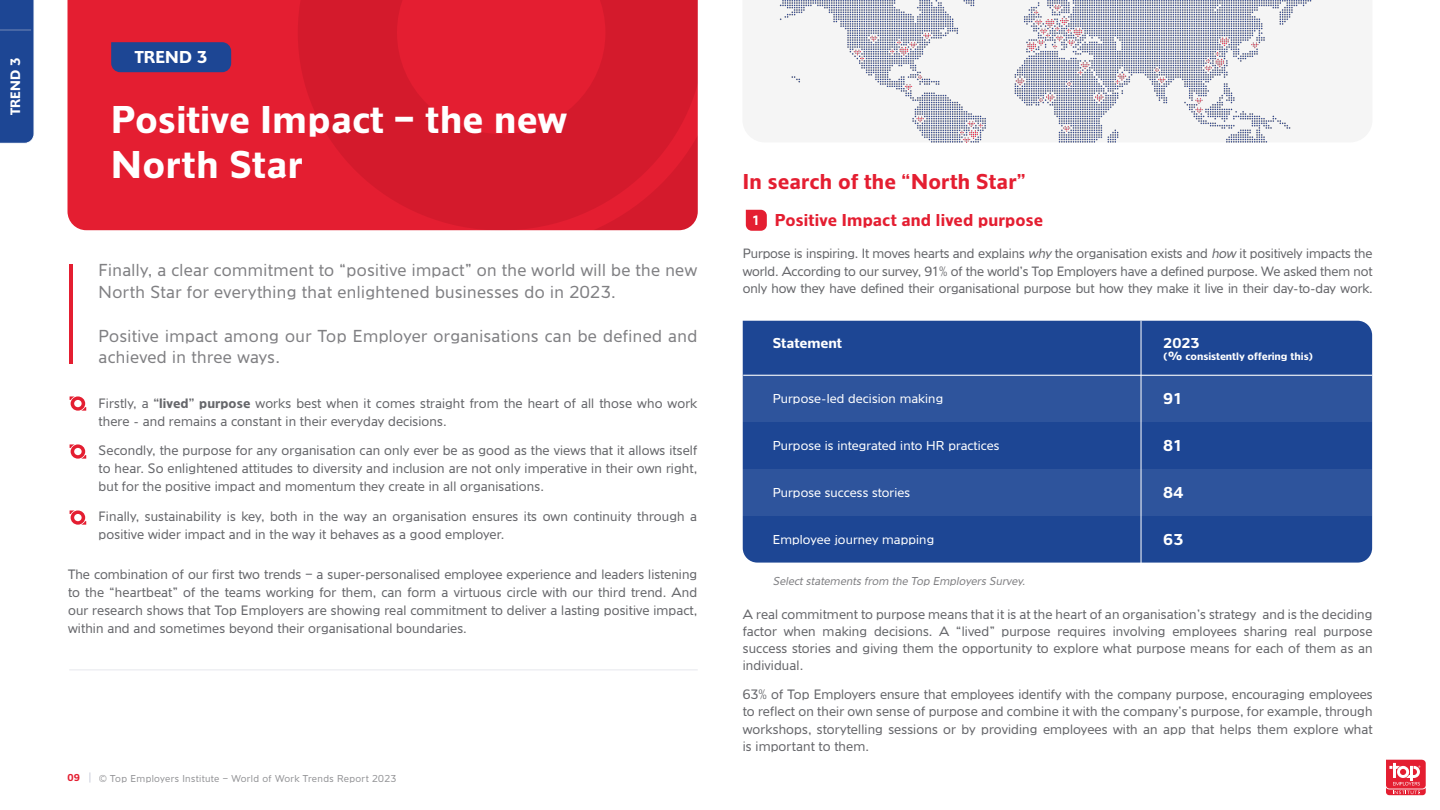
<style>
.page{position:relative;width:1440px;height:810px;background:#fff}
.page>*{position:absolute;margin:0;border:0;box-sizing:border-box;transform-origin:0 0}
.t1{font:700 40.5px/45px "Angro EF";letter-spacing:.01em;color:#fff}
.t2{font:700 22.5px "Angro EF";letter-spacing:.01em;color:#e41e31}
.t3{font:300 18.15px/21.8px "Angro EF";letter-spacing:.025em;color:#808083}
.t4{font:700 18px "Angro EF";letter-spacing:.01em;color:#e41e31}
.t5{font:700 18px "Angro EF";letter-spacing:.01em;color:#fff}
.t6{font:700 16.5px "Angro EF";letter-spacing:-.015em;color:#fff}
.t7{font:700 15px "Angro EF";color:#fff}
.t8{font:300 14.25px/18px "Angro EF";letter-spacing:.01em;color:#66676b}
.t9{font:700 14.25px "Angro EF";color:#fff}
.t10{font:300 14.1px/17.2px "Angro EF";letter-spacing:-.005em;color:#66676b;text-align:justify}
.t11{font:300 13.5px "Angro EF";letter-spacing:.01em;color:#fff}
.t12{font:italic 300 12px "Angro EF";color:#808083}
.t13{font:700 11.25px "Angro EF";color:#fff}
.t14{font:300 10.5px "Angro EF";letter-spacing:.035em;color:#66676b}
.t15{font:700 10.5px "Angro EF";color:#e41e31}
.s1{font-weight:700}
.s2{font-style:italic}
.s3{font-family:"Verdana"}
</style>
<div class="page">
<svg style="left:1386px;top:760px;width:40px;height:35px"></svg>
<div style="left:743px;top:321px;width:629px;height:242px;background:#1d4694"></div>
<div style="left:743px;top:469px;width:629px;height:47px;background:#2e549c"></div>
<div style="left:743px;top:376px;width:629px;height:46px;background:#2e549c"></div>
<hr style="left:1141px;top:321px;width:1px;height:252px;background:#fff">
<hr style="left:743px;top:375px;width:629px;height:1px;background:#fff">
<svg style="left:746px;top:210px;width:21px;height:21px"></svg>
<img style="left:779px;top:0;width:533px;height:142px">
<hr style="left:69px;top:670px;width:629px;height:1px;background:#e6e7ed">
<svg style="left:70px;top:510px;width:16px;height:15px"></svg>
<svg style="left:70px;top:444px;width:16px;height:15px"></svg>
<svg style="left:70px;top:396px;width:16px;height:15px"></svg>
<svg style="left:70px;top:264px;width:3px;height:99px"></svg>
<div style="left:68px;top:0;width:230px;height:230px;background:#e41e31"></div>
<svg style="left:298px;top:0;width:400px;height:230px;background:#da1b2e"></svg>
<div style="left:111px;top:42px;width:120px;height:30px;background:#1d4694"></div>
<div style="left:0;top:0;width:34px;height:144px;background:#1d4694"></div>
<hr style="left:0;top:30px;width:31px;height:1px;background:#cccfdc">
<p class="t9" style="left:7px;top:115px;width:59px;rotate:-90deg">TREND 3</p>
<p class="t9" style="left:7px;top:66px;width:10px;rotate:-90deg">2</p>
<p class="t9" style="left:7px;top:66px;width:10px;rotate:-90deg">1</p>
<p class="t5" style="left:135px;top:47px;width:74px">TREND 3</p>
<p class="t1" style="left:111px;top:97px;width:457px">Positive Impact – the new<br>North Star</p>
<p class="t3" style="left:99px;top:260px;width:600px">Finally, a clear commitment to “positive impact” on the world will be the new<br>North Star for everything that enlightened businesses do in 2023.</p>
<p class="t3" style="left:99px;top:325px;width:600px">Positive impact among our Top Employer organisations can be defined and achieved in three ways.</p>
<p class="t8" style="left:99px;top:395px;width:600px">Firstly, a <span class="s1">“lived” purpose</span> works best when it comes straight from the heart of all those who work there - and remains a constant in their everyday decisions.</p>
<p class="t8" style="left:99px;top:442px;width:600px;text-align:justify">Secondly, the purpose for any organisation can only ever be as good as the views that it allows itself to hear. So enlightened attitudes to diversity and inclusion are not only imperative in their own right, but for the positive impact and momentum they create in all organisations.</p>
<p class="t8" style="left:99px;top:508px;width:600px">Finally, sustainability is key, both in the way an organisation ensures its own continuity through a</p>
<p class="t8" style="left:99px;top:526px;width:407px">positive wider impact and in the way it behaves as a good employer.</p>
<p class="t8" style="left:68px;top:566px;width:631px">The combination of our first two trends – a super-personalised employee experience and leaders listening</p>
<p class="t8" style="left:68px;top:584px;width:631px">to the “heartbeat” of the teams working for them, can form a virtuous circle with our third trend. And</p>
<p class="t8" style="left:68px;top:602px;width:631px">our research shows that Top Employers are showing real commitment to deliver a lasting positive impact,</p>
<p class="t8" style="left:68px;top:620px;width:400px">within and and sometimes beyond their organisational boundaries.</p>
<p class="t15" style="left:68px;top:772px;width:14px">09</p>
<p class="t14" style="left:99px;top:773px;width:299px">© Top Employers Institute – World of Work Trends Report 2023</p>
<p class="t2" style="left:743px;top:168px;width:284px">In search of the “North Star”</p>
<p class="t9" style="left:751px;top:212px;width:10px">1</p>
<p class="t4" style="left:775px;top:210px;width:270px">Positive Impact and lived purpose</p>
<p class="t10" style="left:743px;top:245px;width:631px">Purpose is inspiring. It moves hearts and explains <span class="s2">why</span> the organisation exists and <span class="s2">how</span> it positively impacts the world. According to our survey, 91% of the world’s Top Employers have a defined purpose. We asked them not only how they have defined their organisational purpose but how they make it live in their day-to-day work.</p>
<p class="t7" style="left:773px;top:335px;width:71px">Statement</p>
<p class="t7" style="left:1163px;top:335px;width:38px">2023</p>
<p class="t13" style="left:1163px;top:350px;width:152px">(<span class="s3">%</span> consistently offering this)</p>
<p class="t11" style="left:773px;top:391px;width:172px">Purpose-led decision making</p>
<p class="t6" style="left:1163px;top:389px;width:21px">91</p>
<p class="t11" style="left:773px;top:439px;width:228px">Purpose is integrated into HR practices</p>
<p class="t6" style="left:1163px;top:437px;width:21px">81</p>
<p class="t11" style="left:773px;top:485px;width:139px">Purpose success stories</p>
<p class="t6" style="left:1163px;top:483px;width:22px">84</p>
<p class="t11" style="left:773px;top:532px;width:163px">Employee journey mapping</p>
<p class="t6" style="left:1163px;top:530px;width:22px">63</p>
<p class="t12" style="left:773px;top:574px;width:256px">Select statements from the Top Employers Survey.</p>
<p class="t8" style="left:743px;top:605px;width:631px">A real commitment to purpose means that it is at the heart of an organisation’s strategy and is the deciding</p>
<p class="t8" style="left:743px;top:622px;width:631px">factor when making decisions. A “lived” purpose requires involving employees sharing real purpose</p>
<p class="t8" style="left:743px;top:640px;width:631px;line-height:17.2px">success stories and giving them the opportunity to explore what purpose means for each of them as an individual.</p>
<p class="t8" style="left:743px;top:686px;width:631px">63% of Top Employers ensure that employees identify with the company purpose, encouraging employees</p>
<p class="t8" style="left:743px;top:703px;width:631px">to reflect on their own sense of purpose and combine it with the company’s purpose, for example, through</p>
<p class="t8" style="left:743px;top:720px;width:631px">workshops, storytelling sessions or by providing employees with an app that helps them explore what</p>
<p class="t8" style="left:743px;top:737px;width:128px">is important to them.</p>
</div>
